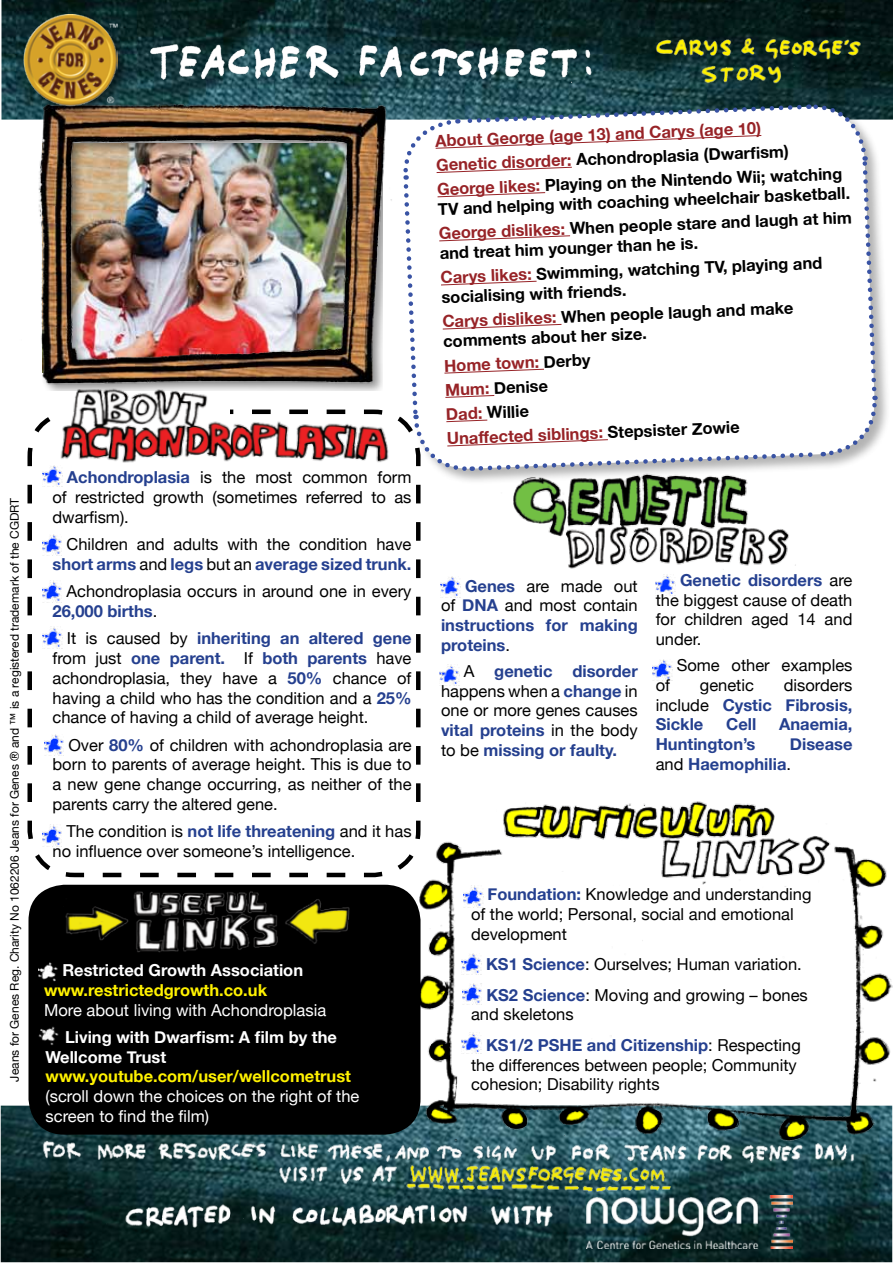
<style>
.page{position:relative;width:893px;height:1263px;background:#fff}
.page>*{position:absolute;margin:0;border:0;box-sizing:border-box;transform-origin:0 0}
.t1{font:16.5px/19.8px "Helvetica Neue";color:#000}
.t2{font:700 16.5px/24.3px "Helvetica Neue";color:#000}
.t3{font:700 16.5px/19.8px "Helvetica Neue";color:#25408f;text-align:justify}
.t4{font:700 16.5px/24.2px "Helvetica Neue";color:#972327}
.t5{font:16.5px/19.8px "Helvetica Neue";color:#fff}
.t6{font:700 16.5px/19.8px "Helvetica Neue";color:#fff}
.t7{font:700 16.5px "Helvetica Neue";color:#fff200}
.t8{font:12px "Helvetica Neue";color:#000}
.s1{font-weight:700;color:#25408f}
.s2{color:#000}
.s3{color:#972327}
.s4{font-weight:400;color:#000}
</style>
<div class="page">
<svg style="left:27px;top:417px;width:378px;height:461px"></svg>
<img style="left:1px;top:0;width:892px;height:120px">
<img style="left:14px;top:85px;width:389px;height:306px">
<img style="left:1px;top:1105px;width:891px;height:157px">
<img style="left:405px;top:802px;width:488px;height:347px">
<div style="left:402px;top:104px;width:489px;height:381px;background:#000;opacity:.3"></div>
<svg style="left:385px;top:102px;width:494px;height:700px"></svg>
<img style="left:131px;top:32px;width:469px;height:59px">
<img style="left:58px;top:384px;width:333px;height:86px">
<img style="left:499px;top:467px;width:309px;height:103px">
<div style="left:28px;top:885px;width:392px;height:249px;background:#000;border-radius:36px"></div>
<img style="left:43px;top:465px;width:19px;height:22px">
<img style="left:44px;top:734px;width:20px;height:22px">
<img style="left:43px;top:627px;width:19px;height:21px">
<img style="left:441px;top:576px;width:19px;height:21px">
<img style="left:440px;top:665px;width:19px;height:21px">
<img style="left:652px;top:659px;width:20px;height:21px">
<img style="left:656px;top:574px;width:20px;height:22px">
<img style="left:38px;top:962px;width:20px;height:20px">
<img style="left:38px;top:1026px;width:21px;height:19px">
<img style="left:463px;top:886px;width:20px;height:21px">
<img style="left:462px;top:953px;width:20px;height:22px">
<div style="left:22px;top:13px;width:108px;height:106px;background:#000;opacity:.5"></div>
<img style="left:24px;top:15px;width:93px;height:93px">
<img style="left:22px;top:1127px;width:864px;height:76px">
<img style="left:646px;top:31px;width:230px;height:67px">
<img style="left:65px;top:891px;width:285px;height:62px">
<img style="left:42px;top:534px;width:20px;height:22px">
<img style="left:42px;top:581px;width:20px;height:21px">
<img style="left:462px;top:983px;width:20px;height:22px">
<img style="left:462px;top:1032px;width:20px;height:22px">
<img style="left:42px;top:825px;width:20px;height:21px">
<img style="left:95px;top:1202px;width:491px;height:25px">
<img style="left:586px;top:1196px;width:206px;height:52px">
<p class="t8" style="left:7px;top:1081px;width:585px;rotate:-90deg">Jeans for Genes Reg. Charity No 1062206 Jeans for Genes ® and ™ is a registered trademark of the CGDRT</p>
<p class="t1" style="left:52px;top:467px;width:361px;text-align:justify;text-indent:14px"><span class="s1">Achondroplasia</span> is the most common form of restricted growth (sometimes referred to as dwarfism).</p>
<p class="t1" style="left:52px;top:534px;width:361px;text-align:right">Children and adults with the condition have <span class="s1">short arms</span> and <span class="s1">legs</span> but an <span class="s1">average sized trunk.</span></p>
<p class="t1" style="left:52px;top:581px;width:360px;text-indent:14px">Achondroplasia occurs in around one in every<br><span class="s1">26,000 births</span>.</p>
<p class="t1" style="left:52px;top:628px;width:361px;text-align:justify;text-indent:14px">It is caused by <span class="s1">inheriting an altered gene </span>from just <span class="s1">one parent.</span> If <span class="s1">both parents</span> have achondroplasia, they have a <span class="s1">50%</span> chance of having a child who has the condition and a <span class="s1">25% </span>chance of having a child of average height.</p>
<p class="t1" style="left:53px;top:735px;width:361px;text-align:justify;text-indent:16px">Over <span class="s1">80%</span> of children with achondroplasia are born to parents of average height. This is due to a new gene change occurring, as neither of the parents carry the altered gene.</p>
<p class="t1" style="left:53px;top:821px;width:361px;text-indent:14px">The condition is <span class="s1">not life threatening</span> and it has no influence over someone’s intelligence.</p>
<p class="t6" style="left:62px;top:960px;width:242px">Restricted Growth Association</p>
<p class="t7" style="left:44px;top:980px;width:225px">www.restrictedgrowth.co.uk</p>
<p class="t5" style="left:44px;top:999px;width:284px">More about living with Achondroplasia</p>
<p class="t6" style="left:46px;top:1027px;width:293px;text-indent:20px">Living with Dwarfism: A film by the<br>Wellcome Trust</p>
<p class="t7" style="left:46px;top:1066px;width:307px">www.youtube.com/user/wellcometrust</p>
<p class="t5" style="left:46px;top:1086px;width:315px">(scroll down the choices on the right of the screen to find the film)</p>
<p class="t4" style="left:435px;top:128px;width:407px;rotate:-2deg">About George (age 13) and Carys (age 10)<br>Genetic disorder: <span class="s2">Achondroplasia (Dwarfi sm)<br></span>George likes: <span class="s2">Playing on the Nintendo Wii; watching</span></p>
<p class="t2" style="left:438px;top:196px;width:415px;rotate:-2deg">TV and helping with coaching wheelchair basketball.<br><span class="s3">George dislikes:</span> When people stare and laugh at him</p>
<p class="t2" style="left:439px;top:240px;width:383px;line-height:23.9px;rotate:-2deg">and treat him younger than he is.<br><span class="s3">Carys likes:</span> Swimming, watching TV, playing and</p>
<p class="t2" style="left:441px;top:285px;width:353px;line-height:23.7px;rotate:-2deg">socialising with friends.<br><span class="s3">Carys dislikes:</span> When people laugh and make</p>
<p class="t2" style="left:443px;top:328px;width:295px;rotate:-2deg">comments about her size.<br><span class="s3">Home town:</span> Derby<br><span class="s3">Mum:</span> Denise<br><span class="s3">Dad:</span> Willie<br><span class="s3">Unaffected siblings:</span> Stepsister Zowie</p>
<p class="t3" style="left:441px;top:575px;width:198px;text-indent:24px">Genes <span class="s4">are made out of</span> DNA <span class="s4">and most contain </span>instructions for making proteins<span class="s4">.</span></p>
<p class="t3" style="left:441px;top:661px;width:198px;text-indent:23px"><span class="s4">A</span> genetic disorder <span class="s4">happens when a</span> change <span class="s4">in one or more genes causes </span>vital proteins <span class="s4">in the body to be</span> missing or faulty.</p>
<p class="t1" style="left:656px;top:570px;width:198px;text-align:justify;text-indent:24px"><span class="s1">Genetic disorders</span> are the biggest cause of death for children aged 14 and under.</p>
<p class="t1" style="left:677px;top:655px;width:177px">Some other examples</p>
<p class="t1" style="left:656px;top:675px;width:16px">of</p>
<p class="t1" style="left:700px;top:675px;width:56px">genetic</p>
<p class="t3" style="left:656px;top:675px;width:198px;text-indent:128px"><span class="s4">disorders include</span> Cystic Fibrosis, Sickle</p>
<p class="t3" style="left:726px;top:714px;width:32px">Cell</p>
<p class="t3" style="left:779px;top:714px;width:75px">Anaemia,</p>
<p class="t3" style="left:656px;top:734px;width:101px">Huntington’s</p>
<p class="t3" style="left:656px;top:734px;width:198px;text-indent:134px">Disease <span class="s4">and</span> Haemophilia<span class="s4">.</span></p>
<p class="t1" style="left:471px;top:884px;width:342px;text-indent:16px"><span class="s1">Foundation:</span> Knowledge and understanding of the world; Personal, social and emotional development</p>
<p class="t1" style="left:486px;top:949px;width:323px;line-height:30.3px"><span class="s1">KS1 Science</span>: Ourselves; Human variation.<br><span class="s1">KS2 Science</span>: Moving and growing – bones</p>
<p class="t1" style="left:486px;top:999px;width:316px;line-height:30.3px;text-indent:-15px">and skeletons<br><span class="s1">KS1/2 PSHE and Citizenship</span>: Respecting</p>
<p class="t1" style="left:471px;top:1054px;width:327px">the differences between people; Community cohesion; Disability rights</p>
</div>
